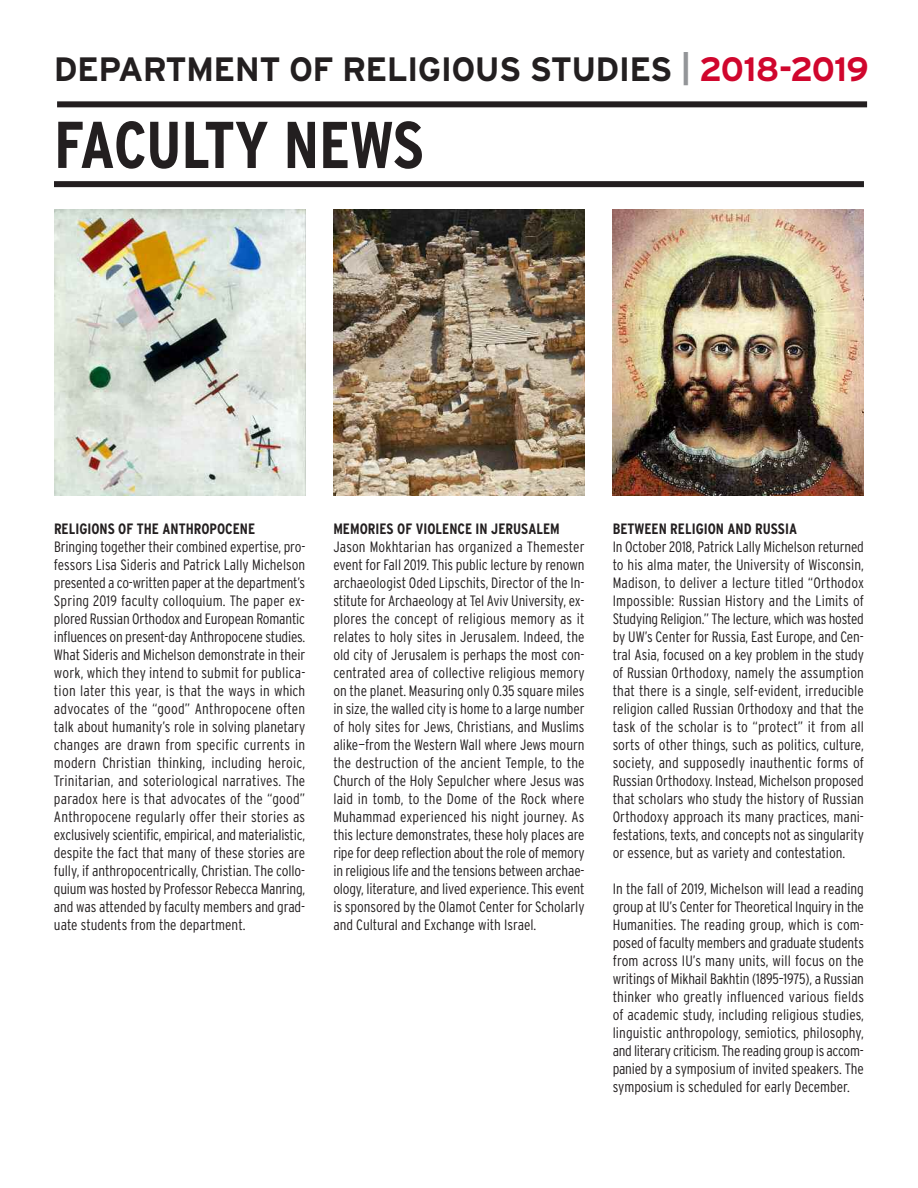
<style>
.page{position:relative;width:918px;height:1188px;background:#fff}
.page>*{position:absolute;margin:0;border:0;box-sizing:border-box;transform-origin:0 0}
.t1{font:700 condensed 66px "Interstate";letter-spacing:-.01em;color:#231f20}
.t2{font:700 33.75px "Interstate";letter-spacing:-.02em;color:#231f20}
.t3{font:300 condensed 15px/18px "Interstate";color:#231f20;text-align:justify}
.t4{font:700 condensed 15px "Interstate";color:#231f20}
.s1{color:#939598}
.s2{color:#d0062d}
</style>
<div class="page">
<div style="left:57px;top:101px;width:810px;height:6px;background:#231f20"></div>
<div style="left:54px;top:181px;width:810px;height:6px;background:#231f20"></div>
<img style="left:54px;top:209px;width:251px;height:286px">
<img style="left:333px;top:209px;width:252px;height:286px">
<img style="left:613px;top:209px;width:251px;height:286px">
<h2 class="t2" style="left:54px;top:50px;width:817px">DEPARTMENT OF RELIGIOUS STUDIES <span class="s1">|</span> <span class="s2">2018-2019</span></h2>
<h1 class="t1" style="left:54px;top:107px;width:371px">FACULTY NEWS</h1>
<p class="t4" style="left:54px;top:520px;width:203px">RELIGIONS OF THE ANTHROPOCENE</p>
<p class="t3" style="left:54px;top:538px;width:253px">Bringing together their combined expertise, pro&shy;fessors Lisa Sideris and Patrick Lally Michelson presented a co-written paper at the department’s Spring 2019 faculty colloquium. The paper ex&shy;plored Russian Orthodox and European Romantic influences on present-day Anthropocene studies.<br>What Sideris and Michelson demonstrate in their work, which they intend to submit for publica&shy;tion later this year, is that the ways in which advocates of the “good” Anthropocene often talk about humanity’s role in solving planetary changes are drawn from specific currents in modern Christian thinking, including heroic, Trinitarian, and soteriological narratives. The paradox here is that advocates of the “good” Anthropocene regularly offer their stories as exclusively scientific, empirical, and materialistic, despite the fact that many of these stories are fully, if anthropocentrically, Christian. The collo&shy;quium was hosted by Professor Rebecca Manring, and was attended by faculty members and grad&shy;uate students from the department.</p>
<p class="t4" style="left:333px;top:520px;width:228px">MEMORIES OF VIOLENCE IN JERUSALEM</p>
<p class="t3" style="left:333px;top:538px;width:253px">Jason Mokhtarian has organized a Themester event for Fall 2019. This public lecture by renown archaeologist Oded Lipschits, Director of the In&shy;stitute for Archaeology at Tel Aviv University, ex&shy;plores the concept of religious memory as it relates to holy sites in Jerusalem. Indeed, the old city of Jerusalem is perhaps the most con&shy;centrated area of collective religious memory on the planet. Measuring only 0.35 square miles in size, the walled city is home to a large number of holy sites for Jews, Christians, and Muslims alike—from the Western Wall where Jews mourn the destruction of the ancient Temple, to the Church of the Holy Sepulcher where Jesus was laid in tomb, to the Dome of the Rock where Muhammad experienced his night journey. As this lecture demonstrates, these holy places are ripe for deep reflection about the role of memory in religious life and the tensions between archae&shy;ology, literature, and lived experience. This event is sponsored by the Olamot Center for Scholarly and Cultural and Exchange with Israel.</p>
<p class="t4" style="left:613px;top:520px;width:186px">BETWEEN RELIGION AND RUSSIA</p>
<p class="t3" style="left:613px;top:538px;width:253px">In October 2018, Patrick Lally Michelson returned to his alma mater, the University of Wisconsin, Madison, to deliver a lecture titled “Orthodox Impossible: Russian History and the Limits of Studying Religion.” The lecture, which was hosted by UW’s Center for Russia, East Europe, and Cen&shy;tral Asia, focused on a key problem in the study of Russian Orthodoxy, namely the assumption that there is a single, self-evident, irreducible religion called Russian Orthodoxy and that the task of the scholar is to “protect” it from all sorts of other things, such as politics, culture, society, and supposedly inauthentic forms of Russian Orthodoxy. Instead, Michelson proposed that scholars who study the history of Russian Orthodoxy approach its many practices, mani&shy;festations, texts, and concepts not as singularity or essence, but as variety and contestation.</p>
<p class="t3" style="left:613px;top:880px;width:253px">In the fall of 2019, Michelson will lead a reading group at IU’s Center for Theoretical Inquiry in the Humanities. The reading group, which is com&shy;posed of faculty members and graduate students from across IU’s many units, will focus on the writings of Mikhail Bakhtin (1895–1975), a Russian thinker who greatly influenced various fields of academic study, including religious studies, linguistic anthropology, semiotics, philosophy, and literary criticism. The reading group is accom&shy;panied by a symposium of invited speakers. The symposium is scheduled for early December.</p>
</div>
